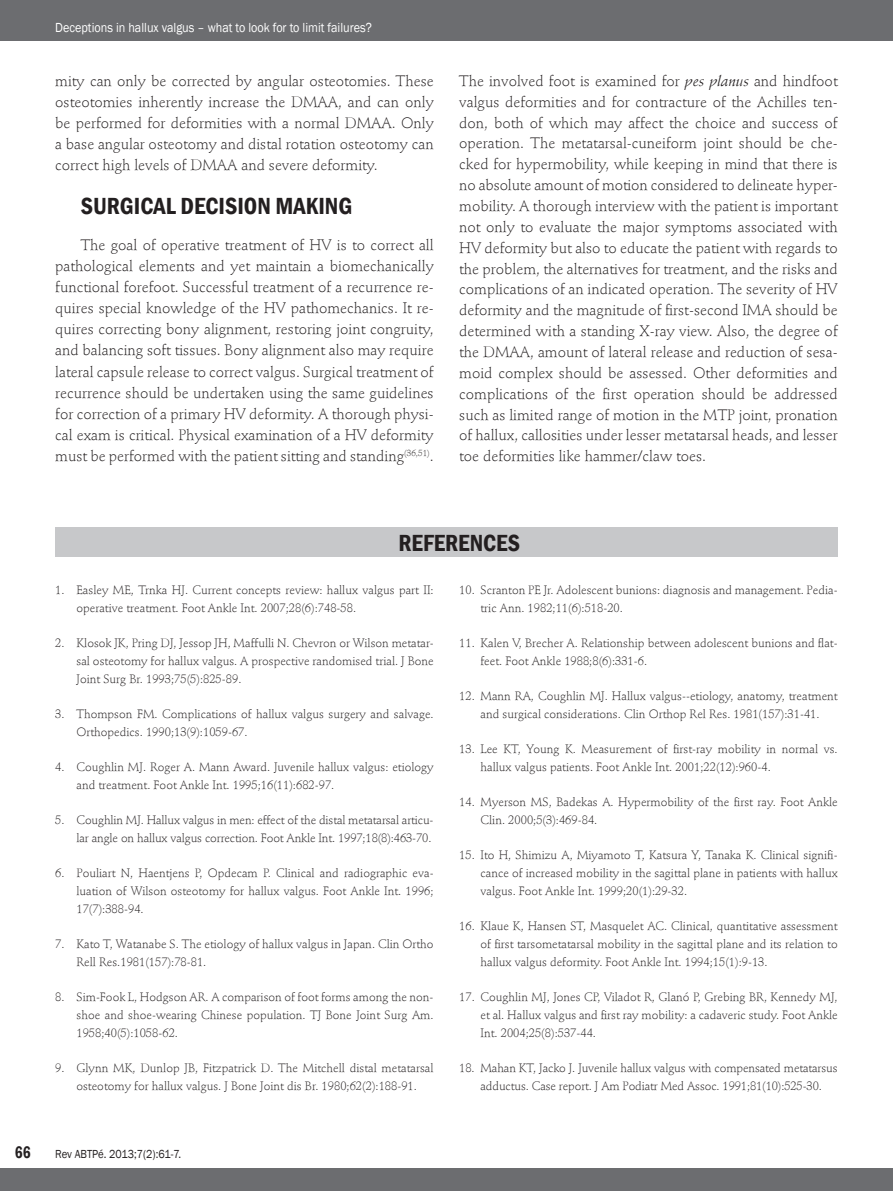
<style>
.page{position:relative;width:893px;height:1191px;background:#fff}
.page>*{position:absolute;margin:0;border:0;box-sizing:border-box;transform-origin:0 0}
.t1{font:600 condensed 24px "Franklin Gothic";color:#231f20}
.t2{font:600 condensed 17.25px "Franklin Gothic";color:#231f20;scale:.9 1}
.t3{font:300 15px/20.9px "Stempel Schneidler Std";color:#231f20;text-align:justify}
.t4{font:13.5px "Franklin Gothic";color:#fff;scale:.9 1}
.t5{font:300 12px/18px "Stempel Schneidler Std";color:#231f20}
.t6{font:12px "Franklin Gothic";letter-spacing:-.005em;color:#231f20;scale:.9 1}
.s1{font-weight:400;font-style:italic}
</style>
<div class="page">
<div style="left:0;top:0;width:893px;height:40px;background:#6c6d70"></div>
<div style="left:0;top:1168px;width:893px;height:23px;background:#6c6d70"></div>
<div style="left:55px;top:527px;width:783px;height:30px;background:#c7c8ca"></div>
<p class="t4" style="left:55px;top:19px;width:353px">Deceptions in hallux valgus – what to look for to limit failures?</p>
<p class="t3" style="left:55px;top:70px;width:380px">mity can only be corrected by angular osteotomies. These osteotomies inherently increase the DMAA, and can only be performed for deformities with a normal DMAA. Only a base angular osteotomy and distal rotation osteotomy can correct high levels of DMAA and severe deformity.</p>
<h1 class="t1" style="left:81px;top:189px;width:273px">SURGICAL DECISION MAKING</h1>
<p class="t3" style="left:55px;top:234px;width:380px;text-indent:26px">The goal of operative treatment of HV is to correct all pathological elements and yet maintain a biomechanically functional forefoot. Successful treatment of a recurrence re&shy;quires special knowledge of the HV pathomechanics. It re&shy;quires correcting bony alignment, restoring joint congruity, and balancing soft tissues. Bony alignment also may require lateral capsule release to correct valgus. Surgical treatment of recurrence should be undertaken using the same guidelines for correction of a primary HV deformity. A thorough physi&shy;cal exam is critical. Physical examination of a HV deformity must be performed with the patient sitting and standing<sup>(36,51)</sup>.</p>
<p class="t3" style="left:459px;top:70px;width:380px">The involved foot is examined for <span class="s1">pes planus</span> and hindfoot valgus deformities and for contracture of the Achilles ten&shy;don, both of which may affect the choice and success of operation. The metatarsal-cuneiform joint should be che&shy;cked for hypermobility, while keeping in mind that there is no absolute amount of motion considered to delineate hyper&shy;mobility. A thorough interview with the patient is important not only to evaluate the major symptoms associated with HV deformity but also to educate the patient with regards to the problem, the alternatives for treatment, and the risks and complications of an indicated operation. The severity of HV deformity and the magnitude of first-second IMA should be determined with a standing X-ray view. Also, the degree of the DMAA, amount of lateral release and reduction of sesa&shy;moid complex should be assessed. Other deformities and complications of the first operation should be addressed such as limited range of motion in the MTP joint, pronation of hallux, callosities under lesser metatarsal heads, and lesser toe deformities like hammer/claw toes.</p>
<h1 class="t1" style="left:398px;top:526px;width:26px">REFER</h1>
<h1 class="t1" style="left:458px;top:526px;width:61px">ENCES</h1>
<p class="t5" style="left:480px;top:581px;width:359px;text-indent:-21px">10. Scranton PE Jr. Adolescent bunions: diagnosis and management. Pedia&shy;tric Ann. 1982;11(6):518-20.</p>
<p class="t5" style="left:480px;top:634px;width:357px;text-indent:-21px">11. Kalen V, Brecher A. Relationship between adolescent bunions and flat&shy;feet. Foot Ankle 1988;8(6):331-6.</p>
<p class="t5" style="left:459px;top:687px;width:380px;text-align:center">12. Mann RA, Coughlin MJ. Hallux valgus--etiology, anatomy, treatment and surgical considerations. Clin Orthop Rel Res. 1981(157):31-41.</p>
<p class="t5" style="left:480px;top:740px;width:359px;text-indent:-21px">13. Lee KT, Young K. Measurement of first-ray mobility in normal vs. hallux valgus patients. Foot Ankle Int. 2001;22(12):960-4.</p>
<p class="t5" style="left:480px;top:793px;width:359px;text-indent:-21px">14. Myerson MS, Badekas A. Hypermobility of the first ray. Foot Ankle<br>Clin. 2000;5(3):469-84.</p>
<p class="t5" style="left:480px;top:846px;width:359px;text-align:justify;text-indent:-21px">15. Ito H, Shimizu A, Miyamoto T, Katsura Y, Tanaka K. Clinical signifi&shy;cance of increased mobility in the sagittal plane in patients with hallux valgus. Foot Ankle Int. 1999;20(1):29-32.</p>
<p class="t5" style="left:480px;top:917px;width:359px;text-align:justify;text-indent:-21px">16. Klaue K, Hansen ST, Masquelet AC. Clinical, quantitative assessment of first tarsometatarsal mobility in the sagittal plane and its relation to hallux valgus deformity. Foot Ankle Int. 1994;15(1):9-13.</p>
<p class="t5" style="left:480px;top:988px;width:359px;text-align:justify;text-indent:-21px">17. Coughlin MJ, Jones CP, Viladot R, Glanó P, Grebing BR, Kennedy MJ, et al. Hallux valgus and first ray mobility: a cadaveric study. Foot Ankle Int. 2004;25(8):537-44.</p>
<p class="t5" style="left:459px;top:1059px;width:380px;text-align:center">18. Mahan KT, Jacko J. Juvenile hallux valgus with compensated metatarsus adductus. Case report. J Am Podiatr Med Assoc. 1991;81(10):525-30.</p>
<p class="t5" style="left:77px;top:581px;width:359px;text-indent:-21px">1. Easley ME, Trnka HJ. Current concepts review: hallux valgus part II: operative treatment. Foot Ankle Int. 2007;28(6):748-58.</p>
<p class="t5" style="left:77px;top:634px;width:359px;text-align:justify;text-indent:-21px">2. Klosok JK, Pring DJ, Jessop JH, Maffulli N. Chevron or Wilson metatar&shy;sal osteotomy for hallux valgus. A prospective randomised trial. J Bone Joint Surg Br. 1993;75(5):825-89.</p>
<p class="t5" style="left:77px;top:705px;width:359px;text-indent:-21px">3. Thompson FM. Complications of hallux valgus surgery and salvage.<br>Orthopedics. 1990;13(9):1059-67.</p>
<p class="t5" style="left:76px;top:758px;width:359px;text-indent:-21px">4. Coughlin MJ. Roger A. Mann Award. Juvenile hallux valgus: etiology and treatment. Foot Ankle Int. 1995;16(11):682-97.</p>
<p class="t5" style="left:55px;top:811px;width:380px;text-align:right">5. Coughlin MJ. Hallux valgus in men: effect of the distal metatarsal articu&shy;lar angle on hallux valgus correction. Foot Ankle Int. 1997;18(8):463-70.</p>
<p class="t5" style="left:76px;top:864px;width:359px;text-align:justify;text-indent:-21px">6. Pouliart N, Haentjens P, Opdecam P. Clinical and radiographic eva&shy;luation of Wilson osteotomy for hallux valgus. Foot Ankle Int. 1996; 17(7):388-94.</p>
<p class="t5" style="left:76px;top:935px;width:359px;text-indent:-21px">7. Kato T, Watanabe S. The etiology of hallux valgus in Japan. Clin Ortho<br>Rell Res.1981(157):78-81.</p>
<p class="t5" style="left:76px;top:988px;width:359px;text-align:justify;text-indent:-21px">8. Sim-Fook L, Hodgson AR. A comparison of foot forms among the non&shy;shoe and shoe-wearing Chinese population. TJ Bone Joint Surg Am.<br>1958;40(5):1058-62.</p>
<p class="t5" style="left:55px;top:1059px;width:380px;text-align:center">9. Glynn MK, Dunlop JB, Fitzpatrick D. The Mitchell distal metatarsal osteotomy for hallux valgus. J Bone Joint dis Br. 1980;62(2):188-91.</p>
<h2 class="t2" style="left:15px;top:1141px;width:19px">66</h2>
<p class="t6" style="left:55px;top:1146px;width:142px">Rev ABTPé. 2013;7(2):61-7.</p>
</div>
